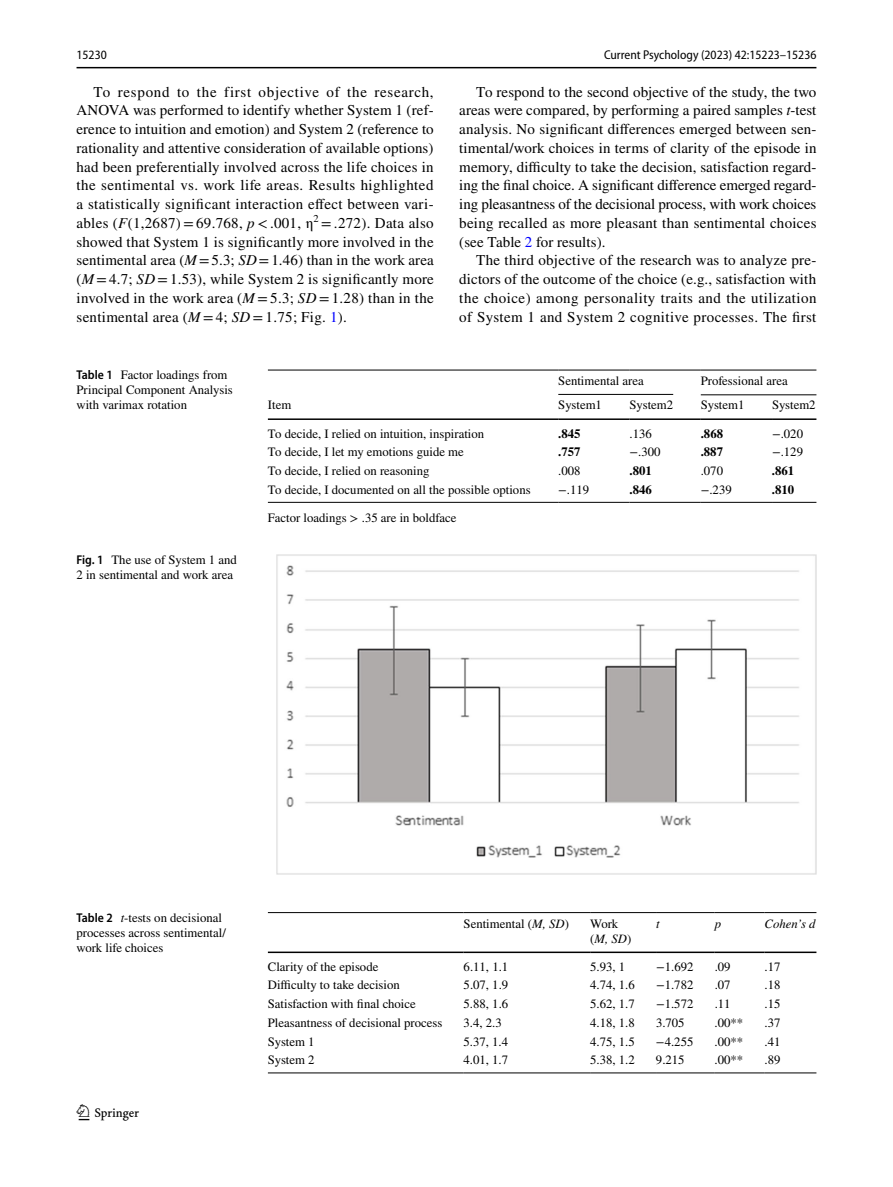
<style>
.page{position:relative;width:893px;height:1187px;background:#fff}
.page>*{position:absolute;margin:0;border:0;box-sizing:border-box;transform-origin:0 0}
.t1{font:22.5px "Springnew Regular 2";color:#000}
.t2{font:15px/18.8px "STIX";letter-spacing:.02em;color:#000;text-align:justify}
.t3{font:12.75px/15px "STIX";color:#000}
.t4{font:semi-condensed 12.75px "Myriad Pro";color:#000}
.t5{font:700 12.75px "STIX";color:#000}
.t6{font:italic 12.75px "STIX";color:#000}
.s1{font-style:italic}
.s2{color:#00f}
.s3{font-family:"Myriad Pro";font-weight:600;font-stretch:semi-condensed}
</style>
<div class="page">
<hr style="left:77px;top:67px;width:739px;height:1px;background:#000">
<hr style="left:268px;top:369px;width:290px;height:1px;background:#000">
<hr style="left:558px;top:369px;width:71px;height:1px;background:#000">
<hr style="left:629px;top:369px;width:72px;height:1px;background:#000">
<hr style="left:701px;top:369px;width:71px;height:1px;background:#000">
<hr style="left:772px;top:369px;width:44px;height:1px;background:#000">
<hr style="left:268px;top:418px;width:290px;height:2px;background:#000">
<hr style="left:558px;top:418px;width:71px;height:2px;background:#000">
<hr style="left:629px;top:418px;width:72px;height:2px;background:#000">
<hr style="left:701px;top:418px;width:71px;height:2px;background:#000">
<hr style="left:772px;top:418px;width:44px;height:2px;background:#000">
<hr style="left:268px;top:502px;width:290px;height:1px;background:#000">
<hr style="left:558px;top:502px;width:71px;height:1px;background:#000">
<hr style="left:629px;top:502px;width:72px;height:1px;background:#000">
<hr style="left:701px;top:502px;width:71px;height:1px;background:#000">
<hr style="left:772px;top:502px;width:44px;height:1px;background:#000">
<hr style="left:558px;top:394px;width:115px;height:1px;background:#000">
<hr style="left:701px;top:394px;width:115px;height:1px;background:#000">
<img style="left:276px;top:554px;width:540px;height:320px">
<hr style="left:268px;top:912px;width:196px;height:1px;background:#000">
<hr style="left:268px;top:951px;width:196px;height:2px;background:#000">
<hr style="left:464px;top:912px;width:126px;height:1px;background:#000">
<hr style="left:464px;top:951px;width:126px;height:2px;background:#000">
<hr style="left:590px;top:912px;width:66px;height:1px;background:#000">
<hr style="left:590px;top:951px;width:66px;height:2px;background:#000">
<hr style="left:656px;top:912px;width:59px;height:1px;background:#000">
<hr style="left:656px;top:951px;width:59px;height:2px;background:#000">
<hr style="left:715px;top:912px;width:50px;height:1px;background:#000">
<hr style="left:715px;top:951px;width:50px;height:2px;background:#000">
<hr style="left:765px;top:912px;width:51px;height:1px;background:#000">
<hr style="left:765px;top:951px;width:51px;height:2px;background:#000">
<hr style="left:268px;top:1072px;width:196px;height:1px;background:#000">
<hr style="left:464px;top:1072px;width:126px;height:1px;background:#000">
<hr style="left:590px;top:1072px;width:66px;height:1px;background:#000">
<hr style="left:656px;top:1072px;width:59px;height:1px;background:#000">
<hr style="left:715px;top:1072px;width:50px;height:1px;background:#000">
<hr style="left:765px;top:1072px;width:51px;height:1px;background:#000">
<p class="t4" style="left:77px;top:48px;width:32px">15230</p>
<p class="t4" style="left:604px;top:48px;width:214px">Current Psychology (2023) 42:15223–15236</p>
<p class="t2" style="left:77px;top:83px;width:359px;text-indent:17px">To respond to the first objective of the research, ANOVA was performed to identify whether System 1 (ref&shy;erence to intuition and emotion) and System 2 (reference to rationality and attentive consideration of available options) had been preferentially involved across the life choices in the sentimental vs. work life areas. Results highlighted a statistically significant interaction effect between vari&shy;ables (<span class="s1">F</span>(1,2687)=69.768, <span class="s1">p</span>&lt;.001, η<sup>2</sup> =.272). Data also showed that System 1 is significantly more involved in the sentimental area (<span class="s1">M</span> =5.3; <span class="s1">SD</span>=1.46) than in the work area (<span class="s1">M</span> =4.7; <span class="s1">SD</span> =1.53), while System 2 is significantly more involved in the work area (<span class="s1">M</span> =5.3; <span class="s1">SD</span> =1.28) than in the sentimental area (<span class="s1">M</span> =4; <span class="s1">SD</span> =1.75; Fig. <span class="s2">1</span>).</p>
<p class="t2" style="left:459px;top:83px;width:359px;text-indent:17px">To respond to the second objective of the study, the two areas were compared, by performing a paired samples <span class="s1">t</span>-test analysis. No significant differences emerged between sen&shy;timental/work choices in terms of clarity of the episode in memory, difficulty to take the decision, satisfaction regard&shy;ing the final choice. A significant difference emerged regard&shy;ing pleasantness of the decisional process, with work choices being recalled as more pleasant than sentimental choices (see Table <span class="s2">2</span> for results).</p>
<p class="t2" style="left:459px;top:252px;width:359px;text-indent:17px">The third objective of the research was to analyze pre&shy;dictors of the outcome of the choice (e.g., satisfaction with the choice) among personality traits and the utilization of System 1 and System 2 cognitive processes. The first</p>
<p class="t3" style="left:77px;top:368px;width:158px"><span class="s3">Table 1</span> Factor loadings from<br>Principal Component Analysis with varimax rotation</p>
<p class="t3" style="left:76px;top:553px;width:162px"><span class="s3">Fig. 1</span> The use of System 1 and<br>2 in sentimental and work area</p>
<p class="t3" style="left:558px;top:374px;width:87px">Sentimental area</p>
<p class="t3" style="left:701px;top:374px;width:88px">Professional area</p>
<p class="t3" style="left:268px;top:398px;width:25px">Item</p>
<p class="t3" style="left:558px;top:398px;width:45px">System1</p>
<p class="t3" style="left:629px;top:398px;width:45px">System2</p>
<p class="t3" style="left:701px;top:398px;width:45px">System1</p>
<p class="t3" style="left:772px;top:398px;width:45px">System2</p>
<p class="t3" style="left:268px;top:426px;width:218px">To decide, I relied on intuition, inspiration</p>
<p class="t5" style="left:558px;top:425px;width:24px">.845</p>
<p class="t3" style="left:629px;top:426px;width:24px">.136</p>
<p class="t5" style="left:701px;top:425px;width:24px">.868</p>
<p class="t3" style="left:772px;top:426px;width:33px">−.020</p>
<p class="t3" style="left:268px;top:445px;width:198px">To decide, I let my emotions guide me</p>
<p class="t5" style="left:558px;top:444px;width:24px">.757</p>
<p class="t3" style="left:629px;top:445px;width:33px">−.300</p>
<p class="t5" style="left:701px;top:444px;width:24px">.887</p>
<p class="t3" style="left:772px;top:445px;width:33px">−.129</p>
<p class="t3" style="left:268px;top:464px;width:163px">To decide, I relied on reasoning</p>
<p class="t3" style="left:558px;top:464px;width:24px">.008</p>
<p class="t5" style="left:629px;top:463px;width:24px">.801</p>
<p class="t3" style="left:701px;top:464px;width:24px">.070</p>
<p class="t5" style="left:772px;top:463px;width:24px">.861</p>
<p class="t3" style="left:268px;top:483px;width:264px">To decide, I documented on all the possible options</p>
<p class="t3" style="left:558px;top:483px;width:33px">−.119</p>
<p class="t5" style="left:629px;top:482px;width:24px">.846</p>
<p class="t3" style="left:701px;top:483px;width:33px">−.239</p>
<p class="t5" style="left:772px;top:482px;width:24px">.810</p>
<p class="t3" style="left:268px;top:510px;width:190px">Factor loadings &gt; .35 are in boldface</p>
<p class="t3" style="left:77px;top:910px;width:151px"><span class="s3">Table 2</span> <span class="s1">t</span>-tests on decisional processes across sentimental/ work life choices</p>
<p class="t3" style="left:464px;top:916px;width:107px">Sentimental (<span class="s1">M, SD</span>)</p>
<p class="t3" style="left:590px;top:916px;width:43px">Work (<span class="s1">M, SD</span>)</p>
<p class="t6" style="left:656px;top:914px;width:5px">t</p>
<p class="t6" style="left:715px;top:914px;width:8px">p</p>
<p class="t6" style="left:765px;top:914px;width:53px">Cohen’s d</p>
<p class="t3" style="left:268px;top:959px;width:112px">Clarity of the episode</p>
<p class="t3" style="left:464px;top:959px;width:46px">6.11, 1.1</p>
<p class="t3" style="left:590px;top:959px;width:37px">5.93, 1</p>
<p class="t3" style="left:656px;top:959px;width:39px">−1.692</p>
<p class="t3" style="left:715px;top:959px;width:17px">.09</p>
<p class="t3" style="left:765px;top:959px;width:17px">.17</p>
<p class="t3" style="left:268px;top:978px;width:134px">Difficulty to take decision</p>
<p class="t3" style="left:464px;top:978px;width:46px">5.07, 1.9</p>
<p class="t3" style="left:590px;top:978px;width:46px">4.74, 1.6</p>
<p class="t3" style="left:656px;top:978px;width:39px">−1.782</p>
<p class="t3" style="left:715px;top:978px;width:17px">.07</p>
<p class="t3" style="left:765px;top:978px;width:17px">.18</p>
<p class="t3" style="left:268px;top:997px;width:149px">Satisfaction with final choice</p>
<p class="t3" style="left:464px;top:997px;width:46px">5.88, 1.6</p>
<p class="t3" style="left:590px;top:997px;width:46px">5.62, 1.7</p>
<p class="t3" style="left:656px;top:997px;width:39px">−1.572</p>
<p class="t3" style="left:715px;top:997px;width:17px">.11</p>
<p class="t3" style="left:765px;top:997px;width:17px">.15</p>
<p class="t3" style="left:268px;top:1015px;width:176px">Pleasantness of decisional process</p>
<p class="t3" style="left:464px;top:1015px;width:40px">3.4, 2.3</p>
<p class="t3" style="left:590px;top:1015px;width:46px">4.18, 1.8</p>
<p class="t3" style="left:656px;top:1015px;width:30px">3.705</p>
<p class="t3" style="left:715px;top:1015px;width:30px">.00**</p>
<p class="t3" style="left:765px;top:1015px;width:17px">.37</p>
<p class="t3" style="left:268px;top:1034px;width:48px">System 1</p>
<p class="t3" style="left:464px;top:1034px;width:46px">5.37, 1.4</p>
<p class="t3" style="left:590px;top:1034px;width:46px">4.75, 1.5</p>
<p class="t3" style="left:656px;top:1034px;width:39px">−4.255</p>
<p class="t3" style="left:715px;top:1034px;width:30px">.00**</p>
<p class="t3" style="left:765px;top:1034px;width:17px">.41</p>
<p class="t3" style="left:268px;top:1053px;width:48px">System 2</p>
<p class="t3" style="left:464px;top:1053px;width:46px">4.01, 1.7</p>
<p class="t3" style="left:590px;top:1053px;width:46px">5.38, 1.2</p>
<p class="t3" style="left:656px;top:1053px;width:30px">9.215</p>
<p class="t3" style="left:715px;top:1053px;width:30px">.00**</p>
<p class="t3" style="left:764px;top:1053px;width:17px">.89</p>
<h1 class="t1" style="left:79px;top:1104px;width:62px">1 3</h1>
</div>
